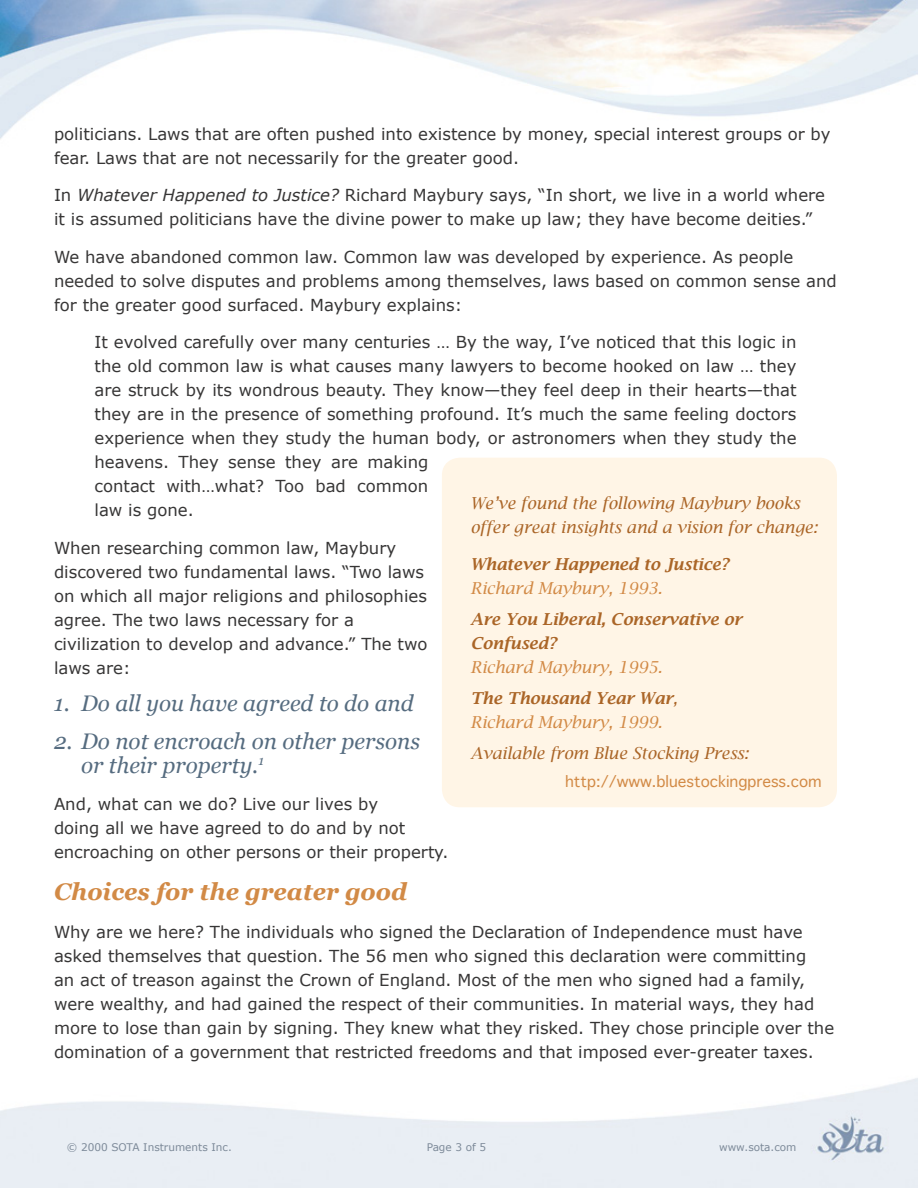
<style>
.page{position:relative;width:918px;height:1188px;background:#fff}
.page>*{position:absolute;margin:0;border:0;box-sizing:border-box;transform-origin:0 0}
.t1{font:italic 700 24px "Georgia";color:#d28a46}
.t2{font:italic 22.5px/24px "Georgia";color:#566c80}
.t3{font:16.5px/24px "Verdana";color:#373636}
.t4{font:italic 16.5px/24px "Lucida Bright";color:#aa6527}
.t5{font:italic 16.5px/30.8px "Lucida Bright";color:#d28a46}
.t6{font:italic 600 16.5px/24px "Lucida Bright";color:#aa6527}
.t7{font:15px "Geneva";color:#d28a46}
.t8{font:10.5px "Verdana";color:#7d8a99}
.s1{font-style:italic}
.s2{font-weight:600;color:#aa6527}
.s3{color:#aa6527}
</style>
<div class="page">
<img style="left:0;top:0;width:918px;height:139px">
<img style="left:0;top:793px;width:918px;height:395px">
<div style="left:442px;top:458px;width:395px;height:349px;background:#fff5e6;border-radius:18px"></div>
<p class="t3" style="left:54px;top:121px;width:778px">politicians. Laws that are often pushed into existence by money, special interest groups or by fear. Laws that are not necessarily for the greater good.</p>
<p class="t3" style="left:54px;top:182px;width:773px">In <span class="s1">Whatever Happened to Justice?</span> Richard Maybury says, “In short, we live in a world where it is assumed politicians have the divine power to make up law; they have become deities.”</p>
<p class="t3" style="left:54px;top:244px;width:784px">We have abandoned common law. Common law was developed by experience. As people needed to solve disputes and problems among themselves, laws based on common sense and for the greater good surfaced. Maybury explains:</p>
<p class="t3" style="left:95px;top:330px;width:704px">It evolved carefully over many centuries … By the way, I’ve noticed that this logic in the old common law is what causes many lawyers to become hooked on law … they are struck by its wondrous beauty. They know—they feel deep in their hearts—that they are in the presence of something profound. It’s much the same feeling doctors experience when they study the human body, or astronomers when they study the heavens. They sense they are making<br>contact with…what? Too bad common<br>law is gone.</p>
<p class="t3" style="left:54px;top:535px;width:375px">When researching common law, Maybury discovered two fundamental laws. “Two laws on which all major religions and philosophies agree. The two laws necessary for a civilization to develop and advance.” The two laws are:</p>
<h2 class="t2" style="left:54px;top:691px;width:361px">1. Do all you have agreed to do and</h2>
<h2 class="t2" style="left:81px;top:729px;width:341px;text-indent:-27px">2. Do not encroach on other persons or their property.<sup>1</sup></h2>
<p class="t3" style="left:54px;top:791px;width:396px">And, what can we do? Live our lives by<br>doing all we have agreed to do and by not encroaching on other persons or their property.</p>
<h1 class="t1" style="left:54px;top:878px;width:355px">Choices for the greater good</h1>
<p class="t3" style="left:54px;top:919px;width:782px">Why are we here? The individuals who signed the Declaration of Independence must have asked themselves that question. The 56 men who signed this declaration were committing<br>an act of treason against the Crown of England. Most of the men who signed had a family, were wealthy, and had gained the respect of their communities. In material ways, they had more to lose than gain by signing. They knew what they risked. They chose principle over the domination of a government that restricted freedoms and that imposed ever-greater taxes.</p>
<p class="t4" style="left:470px;top:491px;width:349px">We’ve found the following Maybury books offer great insights and a vision for change:</p>
<p class="t6" style="left:470px;top:552px;width:260px">Whatever Happened to Justice?</p>
<p class="t5" style="left:470px;top:573px;width:193px">Richard Maybury, 1993.</p>
<p class="t6" style="left:470px;top:607px;width:273px">Are You Liberal, Conservative or<br>Confused?</p>
<p class="t5" style="left:470px;top:652px;width:209px">Richard Maybury, 1995.<br><span class="s2">The Thousand Year War</span><span class="s3">,</span></p>
<p class="t5" style="left:470px;top:707px;width:193px">Richard Maybury, 1999.</p>
<p class="t4" style="left:470px;top:741px;width:280px">Available from Blue Stocking Press:</p>
<p class="t7" style="left:565px;top:772px;width:258px">http://www.bluestockingpress.com</p>
<p class="t8" style="left:67px;top:1141px;width:167px">© 2000 SOTA Instruments Inc.</p>
<p class="t8" style="left:427px;top:1141px;width:61px">Page 3 of 5</p>
<p class="t8" style="left:719px;top:1141px;width:79px">www.sota.com</p>
</div>
